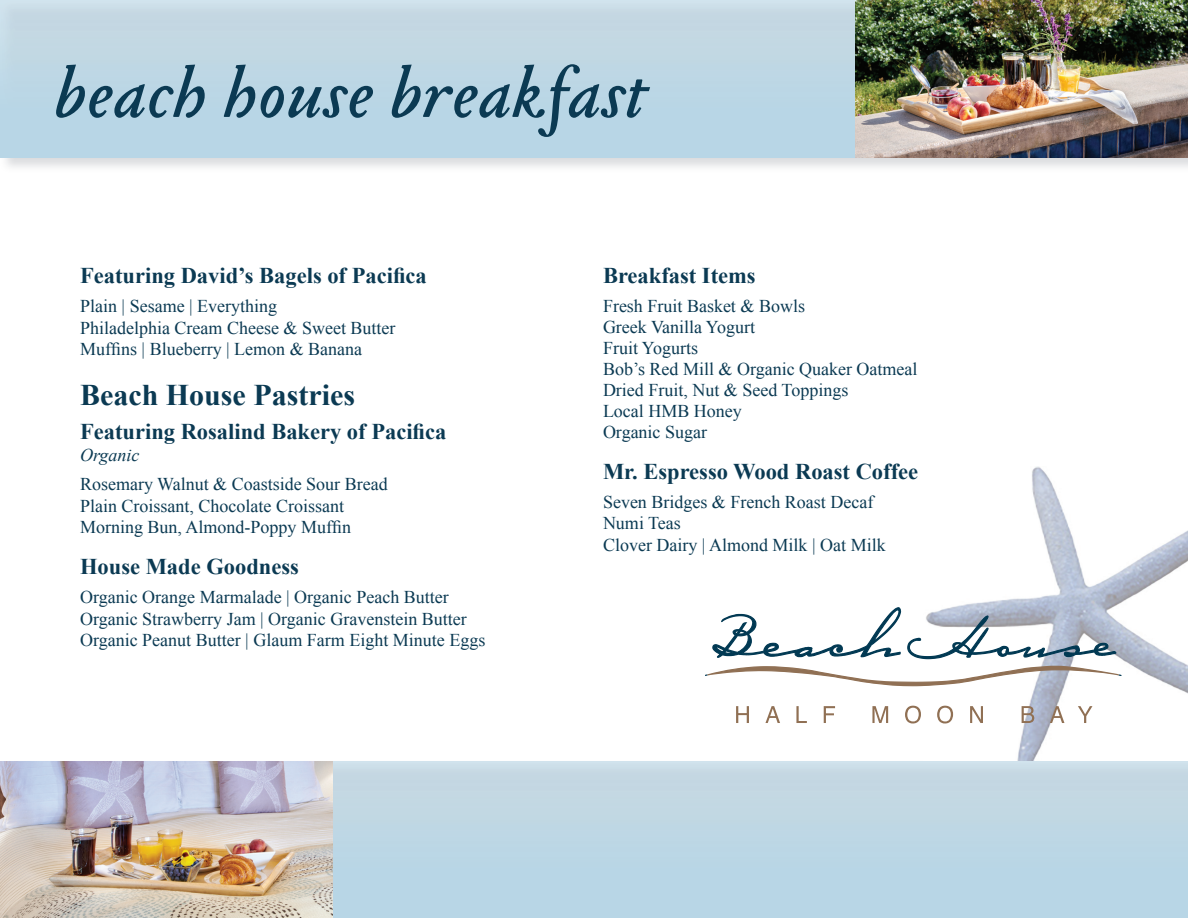
<style>
.page{position:relative;width:1188px;height:918px;background:#fff}
.page>*{position:absolute;margin:0;border:0;box-sizing:border-box;transform-origin:0 0}
.t1{font:italic 72px "Tribute OT";color:#0b3a53}
.t2{font:700 30px "Times New Roman";color:#0b3a53}
.t3{font:700 22.5px "Times New Roman";color:#0b3a53}
.t4{font:18px/21.6px "Times New Roman";color:#0b3a53}
.t5{font:italic 18px "Times New Roman";color:#0b3a53}
</style>
<div class="page">
<img style="left:1137px;top:157px;width:51px;height:10px">
<img style="left:1px;top:1px;width:1186px;height:157px">
<img style="left:855px;top:0;width:333px;height:157px">
<img style="left:924px;top:467px;width:264px;height:293px">
<svg style="left:705px;top:666px;width:417px;height:20px"></svg>
<svg style="left:907px;top:615px;width:209px;height:44px"></svg>
<svg style="left:712px;top:607px;width:189px;height:51px"></svg>
<svg style="left:736px;top:706px;width:13px;height:17px"></svg>
<svg style="left:765px;top:706px;width:15px;height:17px"></svg>
<svg style="left:796px;top:706px;width:11px;height:17px"></svg>
<svg style="left:824px;top:706px;width:11px;height:17px"></svg>
<svg style="left:872px;top:706px;width:16px;height:17px"></svg>
<svg style="left:905px;top:706px;width:16px;height:17px"></svg>
<svg style="left:937px;top:706px;width:16px;height:17px"></svg>
<svg style="left:970px;top:706px;width:13px;height:17px"></svg>
<svg style="left:1022px;top:706px;width:12px;height:17px"></svg>
<svg style="left:1050px;top:706px;width:14px;height:17px"></svg>
<svg style="left:1078px;top:706px;width:14px;height:17px"></svg>
<img style="left:0;top:761px;width:333px;height:157px">
<h1 class="t1" style="left:54px;top:50px;width:594px">beach house breakfast</h1>
<p class="t3" style="left:80px;top:260px;width:348px">Featuring David’s Bagels of Pacifica</p>
<p class="t4" style="left:80px;top:295px;width:317px">Plain | Sesame | Everything<br>Philadelphia Cream Cheese &amp; Sweet Butter<br>Muffins | Blueberry | Lemon &amp; Banana</p>
<h2 class="t2" style="left:80px;top:374px;width:276px">Beach House Pastries</h2>
<p class="t3" style="left:80px;top:416px;width:368px">Featuring Rosalind Bakery of Pacifica</p>
<p class="t5" style="left:80px;top:443px;width:61px">Organic</p>
<p class="t4" style="left:80px;top:473px;width:309px">Rosemary Walnut &amp; Coastside Sour Bread<br>Plain Croissant, Chocolate Croissant<br>Morning Bun, Almond-Poppy Muffin</p>
<p class="t3" style="left:80px;top:551px;width:220px">House Made Goodness</p>
<p class="t4" style="left:80px;top:586px;width:407px">Organic Orange Marmalade | Organic Peach Butter<br>Organic Strawberry Jam | Organic Gravenstein Butter<br>Organic Peanut Butter | Glaum Farm Eight Minute Eggs</p>
<p class="t3" style="left:603px;top:260px;width:154px">Breakfast Items</p>
<p class="t4" style="left:603px;top:295px;width:316px;line-height:21px">Fresh Fruit Basket &amp; Bowls<br>Greek Vanilla Yogurt<br>Fruit Yogurts<br>Bob’s Red Mill &amp; Organic Quaker Oatmeal<br>Dried Fruit, Nut &amp; Seed Toppings<br>Local HMB Honey<br>Organic Sugar</p>
<p class="t3" style="left:603px;top:456px;width:317px">Mr. Espresso Wood Roast Coffee</p>
<p class="t4" style="left:603px;top:491px;width:284px">Seven Bridges &amp; French Roast Decaf<br>Numi Teas<br>Clover Dairy | Almond Milk | Oat Milk</p>
</div>
